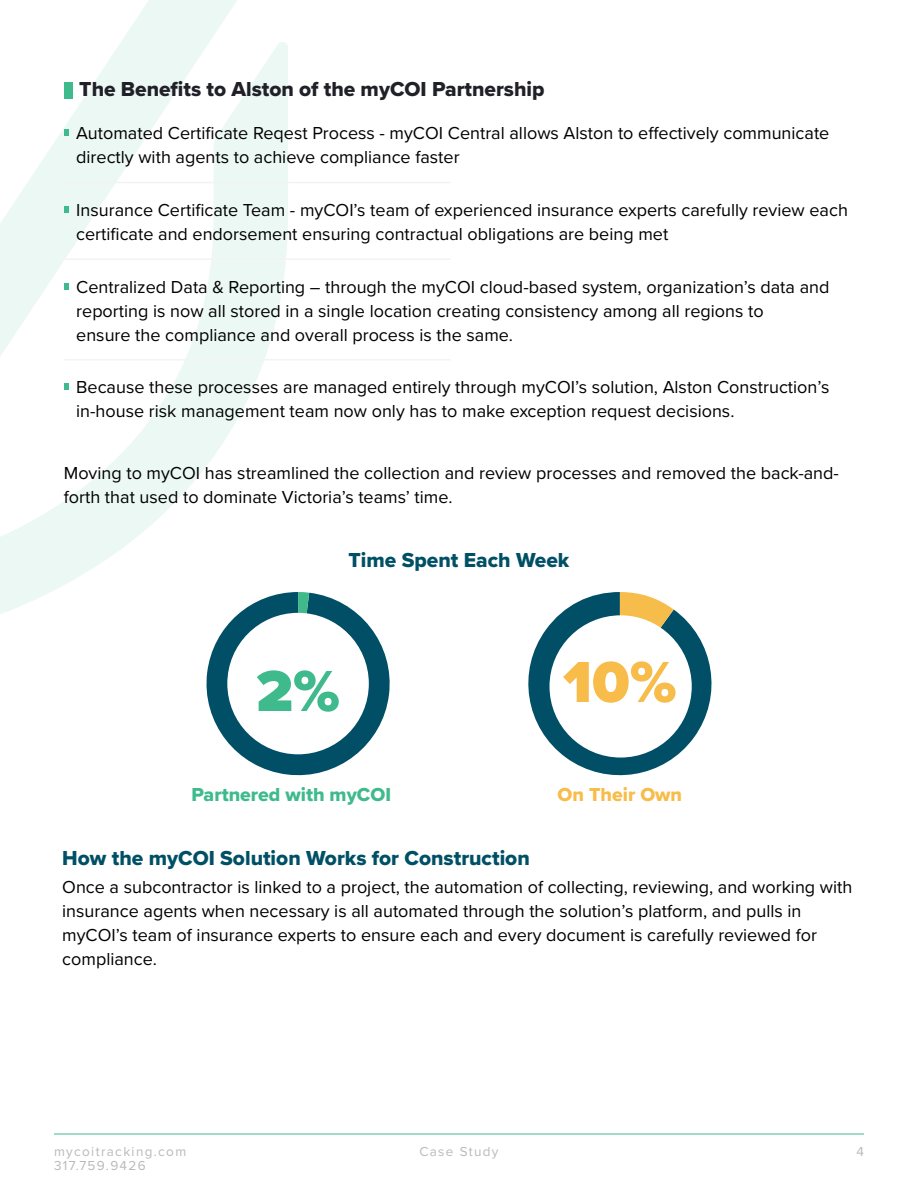
<style>
.page{position:relative;width:918px;height:1188px;background:#fff}
.page>*{position:absolute;margin:0;border:0;box-sizing:border-box;transform-origin:0 0}
.Left{font:900 60px "Proxima Nova";color:#f7bc49}
.Left-2{font:900 60px "Proxima Nova";color:#3fba8d}
.t1{font:21px "Proxima Nova Extrabld";color:#005065}
.H_Left_-_Indent_10{font:21px "Proxima Nova Extrabld";color:#202028}
.t2{font:19.5px "Proxima Nova Extrabld";color:#3fba8d}
.t3{font:19.5px "Proxima Nova Extrabld";color:#f7bc49}
.t4{font:18px/24px "Proxima Nova";color:#000}
.t5{font:13.5px "Proxima Nova";letter-spacing:.1em;color:#bbb8b9}
</style>
<div class="page">
<hr style="left:54px;top:1134px;width:810px;height:1px;background:#3fba8d">
<svg style="left:0;top:439px;width:225px;height:175px"></svg>
<svg style="left:0;top:0;width:288px;height:439px"></svg>
<div style="left:64px;top:82px;width:9px;height:16px;background:#3fba8d"></div>
<hr style="left:64px;top:182px;width:386px;height:1px;background:#f3f3f3">
<hr style="left:64px;top:258px;width:386px;height:2px;background:#f3f3f3">
<hr style="left:64px;top:359px;width:386px;height:2px;background:#f3f3f3">
<svg style="left:64px;top:129px;width:5px;height:7px"></svg>
<svg style="left:64px;top:206px;width:5px;height:7px"></svg>
<svg style="left:64px;top:283px;width:5px;height:6px"></svg>
<svg style="left:64px;top:383px;width:5px;height:7px"></svg>
<svg style="left:201px;top:592px;width:189px;height:184px"></svg>
<div style="left:227px;top:613px;width:142px;height:141px;background:#fff;border-radius:50%"></div>
<svg style="left:528px;top:592px;width:184px;height:184px"></svg>
<div style="left:550px;top:615px;width:142px;height:143px;background:#fff;border-radius:50%"></div>
<p class="H_Left_-_Indent_10" style="left:79px;top:73px;width:467px">The Benefits to Alston of the myCOI Partnership</p>
<p class="t4" style="left:76px;top:121px;width:755px">Automated Certificate Reqest Process - myCOI Central allows Alston to effectively communicate directly with agents to achieve compliance faster</p>
<p class="t4" style="left:76px;top:197px;width:773px">Insurance Certificate Team - myCOI’s team of experienced insurance experts carefully review each certificate and endorsement ensuring contractual obligations are being met</p>
<p class="t4" style="left:76px;top:274px;width:755px">Centralized Data &amp; Reporting – through the myCOI cloud-based system, organization’s data and reporting is now all stored in a single location creating consistency among all regions to</p>
<p class="t4" style="left:76px;top:322px;width:438px">ensure the compliance and overall process is the same.</p>
<p class="t4" style="left:76px;top:374px;width:755px">Because these processes are managed entirely through myCOI’s solution, Alston Construction’s in-house risk management team now only has to make exception request decisions.</p>
<p class="t4" style="left:64px;top:460px;width:777px">Moving to myCOI has streamlined the collection and review processes and removed the back-and&shy;forth that used to dominate Victoria’s teams’ time.</p>
<p class="t1" style="left:349px;top:544px;width:222px">Time Spent Each Week</p>
<p class="Left-2" style="left:256px;top:646px;width:85px">2%</p>
<p class="Left" style="left:563px;top:637px;width:115px">10%</p>
<p class="t2" style="left:192px;top:780px;width:201px">Partnered with myCOI</p>
<p class="t3" style="left:558px;top:780px;width:126px">On Their Own</p>
<p class="t1" style="left:62px;top:842px;width:469px">How the myCOI Solution Works for Construction</p>
<p class="t4" style="left:62px;top:874px;width:792px">Once a subcontractor is linked to a project, the automation of collecting, reviewing, and working with</p>
<p class="t4" style="left:62px;top:898px;width:756px">insurance agents when necessary is all automated through the solution’s platform, and pulls in myCOI’s team of insurance experts to ensure each and every document is carefully reviewed for compliance.</p>
<p class="t5" style="left:54px;top:1141px;width:134px">mycoitracking.com</p>
<p class="t5" style="left:419px;top:1141px;width:81px">Case Study</p>
<p class="t5" style="left:856px;top:1141px;width:9px">4</p>
<p class="t5" style="left:54px;top:1155px;width:93px">317.759.9426</p>
</div>
